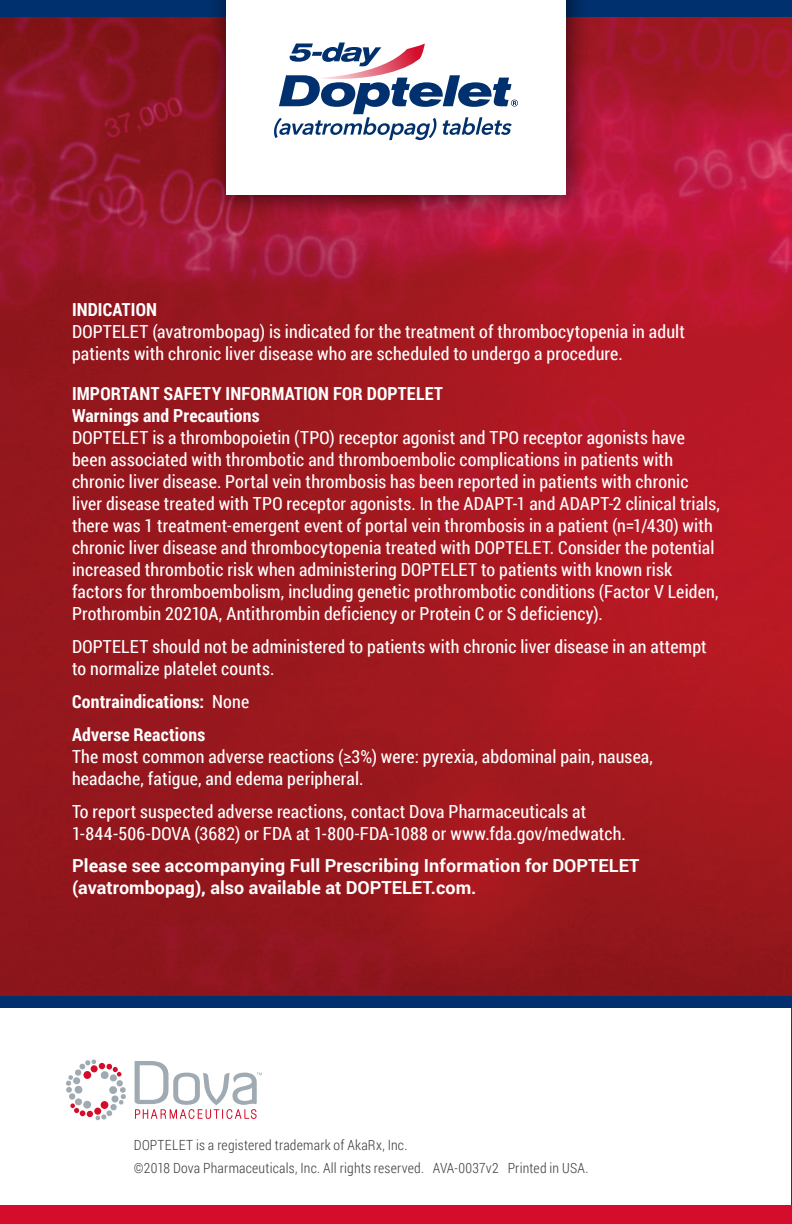
<style>
.page{position:relative;width:792px;height:1224px;background:#fff}
.page>*{position:absolute;margin:0;border:0;box-sizing:border-box;transform-origin:0 0}
.t1{font:18px/22px "Roboto Condensed";letter-spacing:.01em;color:#fff}
.t2{font:700 18px/22px "Roboto Condensed";letter-spacing:.01em;color:#fff}
.t3{font:700 18px/21.6px "Roboto";color:#fff}
.t4{font:300 14px/23.6px "Roboto Condensed";letter-spacing:.015em;color:#3e3e3f}
.s1{font-weight:400}
</style>
<div class="page">
<img style="left:791px;top:1008px;width:1px;height:198px">
<img style="left:0;top:17px;width:792px;height:979px">
<div style="left:0;top:0;width:792px;height:17px;background:#00306d"></div>
<div style="left:0;top:996px;width:792px;height:12px;background:#00306d"></div>
<div style="left:0;top:1206px;width:792px;height:18px;background:#d30d2b"></div>
<div style="left:206px;top:0;width:385px;height:219px;background:#231f20;opacity:.75"></div>
<div style="left:226px;top:0;width:340px;height:194px;background:#fff"></div>
<svg style="left:790px;top:100px;width:2px;height:80px"></svg>
<svg style="left:274px;top:43px;width:244px;height:97px"></svg>
<svg style="left:135px;top:1061px;width:127px;height:58px"></svg>
<svg style="left:66px;top:1059px;width:60px;height:62px"></svg>
<p class="t2" style="left:72px;top:298px;width:87px">INDICATION</p>
<p class="t1" style="left:72px;top:320px;width:615px">DOPTELET (avatrombopag) is indicated for the treatment of thrombocytopenia in adult patients with chronic liver disease who are scheduled to undergo a procedure.</p>
<p class="t2" style="left:72px;top:382px;width:372px">IMPORTANT SAFETY INFORMATION FOR DOPTELET<br>Warnings and Precautions</p>
<p class="t1" style="left:72px;top:426px;width:650px">DOPTELET is a thrombopoietin (TPO) receptor agonist and TPO receptor agonists have been associated with thrombotic and thromboembolic complications in patients with chronic liver disease. Portal vein thrombosis has been reported in patients with chronic liver disease treated with TPO receptor agonists. In the ADAPT-1 and ADAPT-2 clinical trials, there was 1 treatment-emergent event of portal vein thrombosis in a patient (n=1/430) with chronic liver disease and thrombocytopenia treated with DOPTELET. Consider the potential increased thrombotic risk when administering DOPTELET to patients with known risk factors for thromboembolism, including genetic prothrombotic conditions (Factor V Leiden, Prothrombin 20210A, Antithrombin deficiency or Protein C or S deficiency).</p>
<p class="t1" style="left:72px;top:635px;width:636px">DOPTELET should not be administered to patients with chronic liver disease in an attempt to normalize platelet counts.</p>
<p class="t2" style="left:72px;top:684px;width:179px;line-height:32.8px">Contraindications: <span class="s1">None<br></span>Adverse Reactions</p>
<p class="t1" style="left:72px;top:745px;width:583px">The most common adverse reactions (≥3%) were: pyrexia, abdominal pain, nausea, headache, fatigue, and edema peripheral.</p>
<p class="t1" style="left:72px;top:800px;width:555px">To report suspected adverse reactions, contact Dova Pharmaceuticals at<br>1-844-506-DOVA (3682) or FDA at 1-800-FDA-1088 or www.fda.gov/medwatch.</p>
<p class="t3" style="left:72px;top:854px;width:569px">Please see accompanying Full Prescribing Information for DOPTELET (avatrombopag), also available at DOPTELET.com.</p>
<p class="t4" style="left:134px;top:1132px;width:456px">DOPTELET is a registered trademark of AkaRx, Inc.<br>©2018 Dova Pharmaceuticals, Inc. All rights reserved. AVA-0037v2 Printed in USA.</p>
</div>
